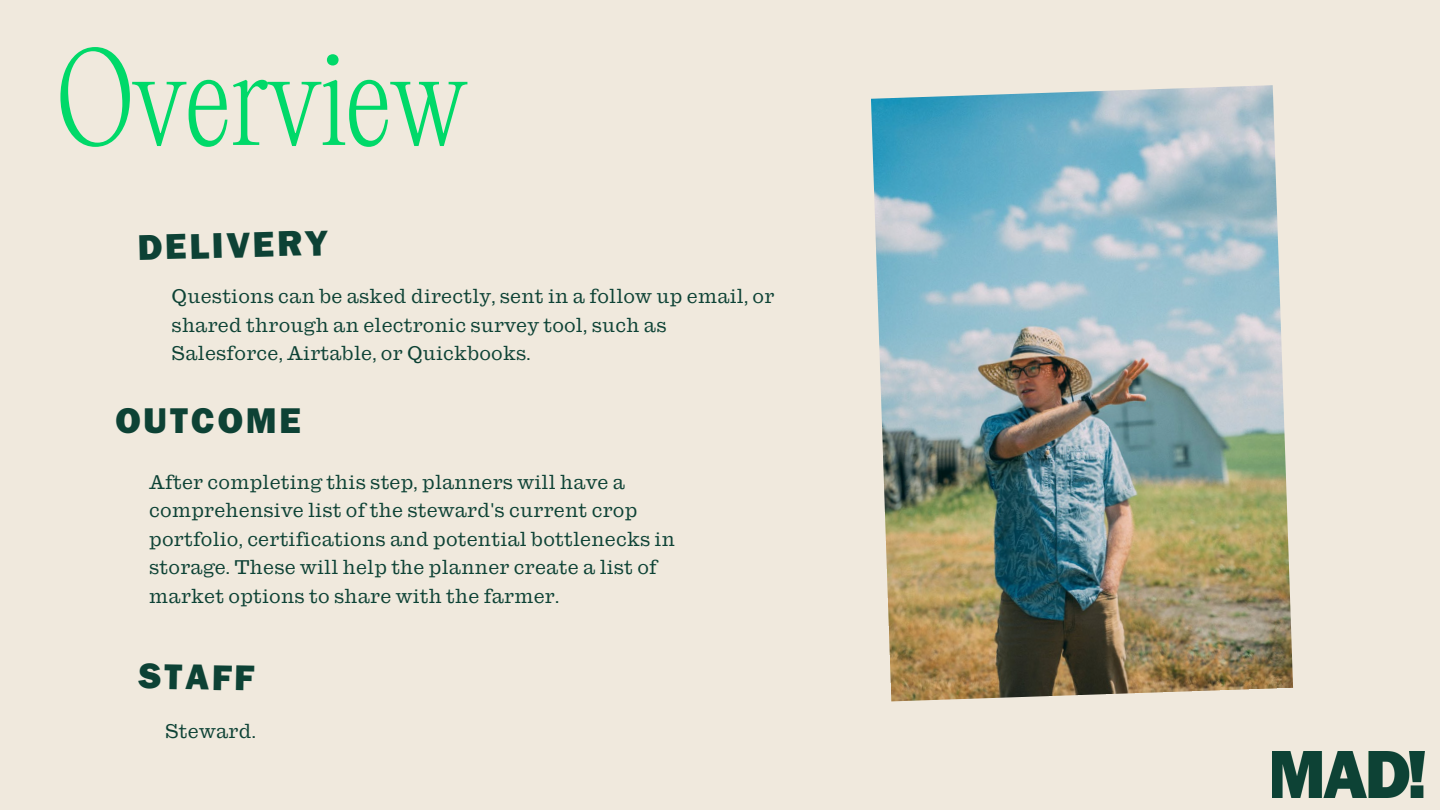
<style>
.page{position:relative;width:1440px;height:810px;background:#f0e9dd}
.page>*{position:absolute;margin:0;border:0;box-sizing:border-box;transform-origin:0 0}
.t1{font:200 120px "PP Editorial New";letter-spacing:-.02em;color:#00d969}
.t2{font:800 36px "Franklin Gothic LT Pro";letter-spacing:.08em;color:#0d4235}
.t3{font:19px/28.5px "Antique No 6";letter-spacing:.01em;color:#0d4235}
</style>
<div class="page">
<img style="left:1273px;top:751px;width:151px;height:46px">
<img style="left:871px;top:85px;width:422px;height:616px">
<h1 class="t1" style="left:56px;top:39px;width:413px">Overview</h1>
<h2 class="t2" style="left:137px;top:236px;width:192px;rotate:-2deg">DELIVERY</h2>
<p class="t3" style="left:172px;top:283px;width:604px">Questions can be asked directly, sent in a follow up email, or shared through an electronic survey tool, such as<br>Salesforce, Airtable, or Quickbooks.</p>
<h2 class="t2" style="left:115px;top:409px;width:187px">OUTCOME</h2>
<p class="t3" style="left:149px;top:468px;width:527px">After completing this step, planners will have a comprehensive list of the steward's current crop portfolio, certifications and potential bottlenecks in storage. These will help the planner create a list of market options to share with the farmer.</p>
<h2 class="t2" style="left:138px;top:664px;width:117px;rotate:1deg">STAFF</h2>
<p class="t3" style="left:165px;top:717px;width:92px">Steward.</p>
</div>
